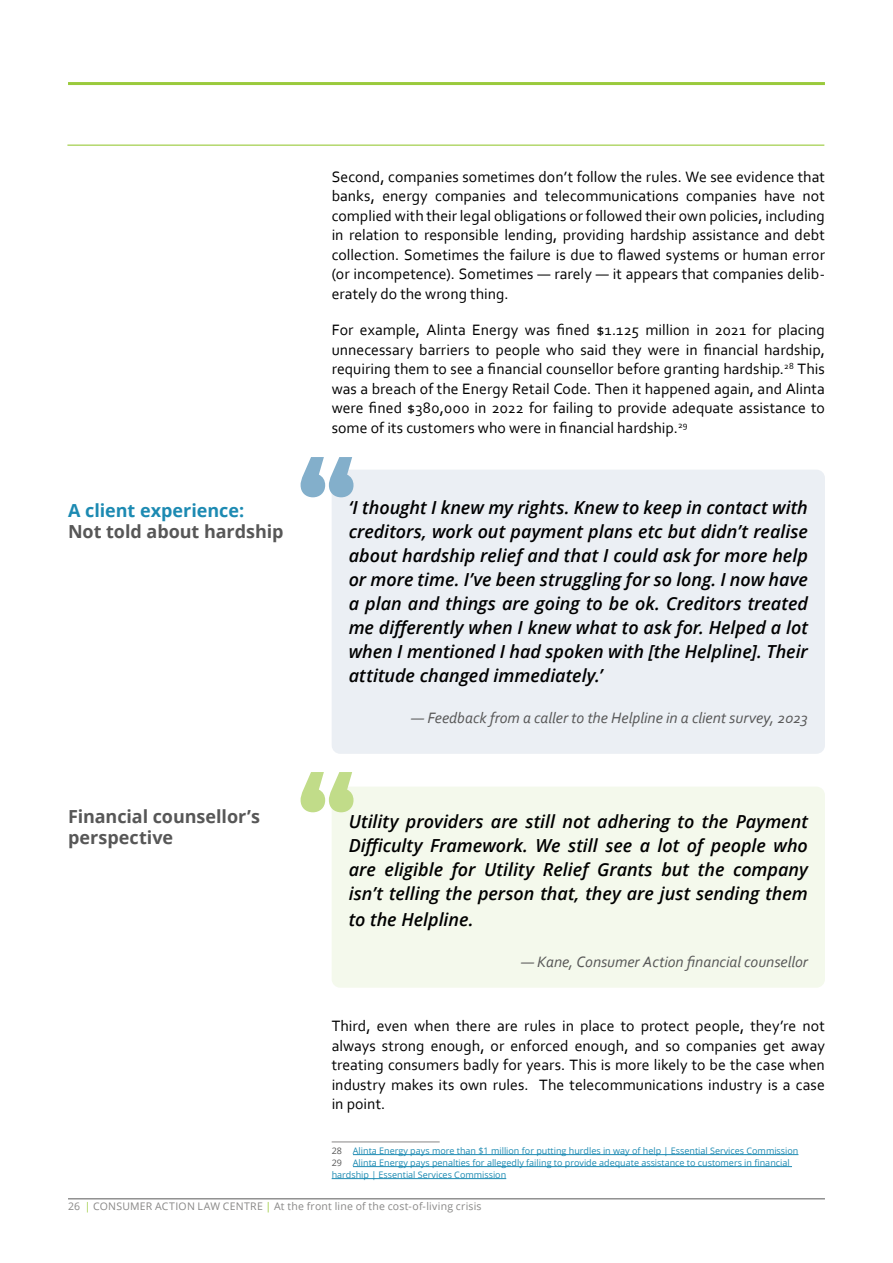
<style>
.page{position:relative;width:893px;height:1263px;background:#fff}
.page>*{position:absolute;margin:0;border:0;box-sizing:border-box;transform-origin:0 0}
.t1{font:800 108px "Montserrat Alternates";color:#c1dc89}
.t2{font:800 108px "Montserrat Alternates";color:#83afcb}
.t3{font:italic 600 18px/24px "Open Sans";color:#000;text-align:justify}
.t4{font:700 18px/21px "Open Sans";letter-spacing:-.005em;color:#575757}
.t5{font:700 18px "Open Sans";color:#1c8ab2}
.t6{font:15.75px/19.5px "Corbel";color:#000;text-align:justify}
.t7{font:italic 15.75px "Corbel";color:#575757}
.t8{font:10.5px "Open Sans";letter-spacing:.02em;color:#888786}
.t9{font:9px/12px "Open Sans";color:#1c8ab2}
.s1{color:#575757}
.s2{color:#9aca3c}
</style>
<div class="page">
<hr style="left:68px;top:1198px;width:757px;height:1px;background:#575757">
<div style="left:332px;top:787px;width:493px;height:201px;background:#f4f9ec;border-radius:9px"></div>
<div style="left:332px;top:470px;width:493px;height:284px;background:#ebeff4;border-radius:9px"></div>
<hr style="left:332px;top:1141px;width:108px;height:1px;background:#888786">
<hr style="left:353px;top:1154px;width:445px;height:1px;background:#1c8ab2">
<hr style="left:353px;top:1166px;width:439px;height:1px;background:#1c8ab2">
<hr style="left:332px;top:1178px;width:174px;height:1px;background:#1c8ab2">
<hr style="left:68px;top:82px;width:757px;height:3px;background:#9aca3c">
<hr style="left:67px;top:145px;width:757px;height:1px;background:#9aca3c">
<p class="t6" style="left:332px;top:166px;width:495px">Second, companies sometimes don’t follow the rules. We see evidence that banks, energy companies and telecommunications companies have not complied with their legal obligations or followed their own policies, including in relation to responsible lending, providing hardship assistance and debt collection. Sometimes the failure is due to flawed systems or human error (or incompetence). Sometimes — rarely — it appears that companies delib&shy;erately do the wrong thing.</p>
<p class="t6" style="left:332px;top:320px;width:495px">For example, Alinta Energy was fined $1.125 million in 2021 for placing unnecessary barriers to people who said they were in financial hardship, requiring them to see a financial counsellor before granting hardship.<sup>28</sup> This was a breach of the Energy Retail Code. Then it happened again, and Alinta were fined $380,000 in 2022 for failing to provide adequate assistance to some of its customers who were in financial hardship.<sup>29</sup></p>
<p class="t5" style="left:68px;top:497px;width:178px">A client experience:</p>
<p class="t4" style="left:68px;top:520px;width:217px">Not told about hardship</p>
<h1 class="t2" style="left:298px;top:420px;width:60px">“</h1>
<p class="t3" style="left:349px;top:495px;width:461px">‘I thought I knew my rights. Knew to keep in contact with creditors, work out payment plans etc but didn’t realise about hardship relief and that I could ask for more help or more time. I’ve been struggling for so long. I now have a plan and things are going to be ok. Creditors treated me differently when I knew what to ask for. Helped a lot when I mentioned I had spoken with [the Helpline]. Their attitude changed immediately.’</p>
<p class="t7" style="left:411px;top:708px;width:398px">— Feedback from a caller to the Helpline in a client survey, 2023</p>
<p class="t4" style="left:68px;top:805px;width:193px">Financial counsellor’s perspective</p>
<h1 class="t1" style="left:298px;top:735px;width:60px">“</h1>
<p class="t3" style="left:349px;top:809px;width:461px">Utility providers are still not adhering to the Payment Difficulty Framework. We still see a lot of people who are eligible for Utility Relief Grants but the company isn’t telling the person that, they are just sending them to the Helpline.</p>
<p class="t7" style="left:521px;top:952px;width:288px">— Kane, Consumer Action financial counsellor</p>
<p class="t6" style="left:332px;top:1016px;width:495px">Third, even when there are rules in place to protect people, they’re not always strong enough, or enforced enough, and so companies get away treating consumers badly for years. This is more likely to be the case when industry makes its own rules. The telecommunications industry is a case in point.</p>
<p class="t9" style="left:332px;top:1144px;width:468px"><span class="s1">28</span> Alinta Energy pays more than $1 million for putting hurdles in way of help | Essential Services Commission<br><span class="s1">29</span> Alinta Energy pays penalties for allegedly failing to provide adequate assistance to customers in financial hardship | Essential Services Commission</p>
<p class="t8" style="left:68px;top:1199px;width:415px">26 <span class="s2">|</span> CONSUMER ACTION LAW CENTRE <span class="s2">|</span> At the front line of the cost-of-living crisis</p>
</div>
